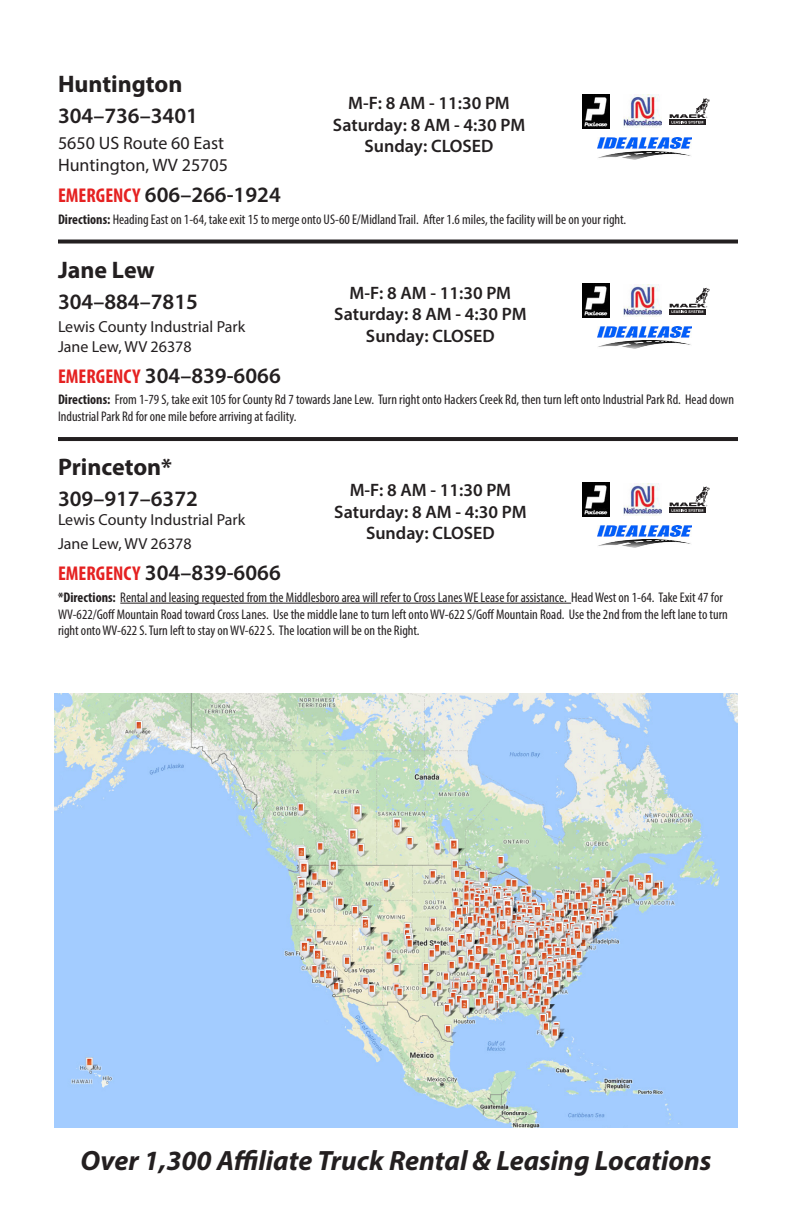
<style>
.page{position:relative;width:792px;height:1224px;background:#fff}
.page>*{position:absolute;margin:0;border:0;box-sizing:border-box;transform-origin:0 0}
.t1{font:italic 700 28px "Myriad Pro";color:#231f20}
.city{font:700 24px "Myriad Pro";color:#231f20}
.phone{font:600 22px "Myriad Pro";color:#231f20}
.days{font:600 18px/21.6px "Myriad Pro";color:#231f20;text-align:center}
.address{font:18px "Myriad Pro";color:#231f20}
.phone-2{font:16px "Myriad Pro";color:#231f20}
.directions{font:condensed 14px/16.8px "Myriad Pro";color:#231f20}
.s1{font-weight:700;font-stretch:condensed;font-size:20px;color:#e52121}
.s2{font-weight:700}
</style>
<div class="page">
<svg style="left:58px;top:240px;width:680px;height:4px;fill:#231f20"></svg>
<hr style="left:58px;top:437px;width:680px;height:4px;background:#231f20">
<hr style="left:120px;top:603px;width:451px;height:1px;background:#231f20">
<img style="left:54px;top:694px;width:684px;height:434px">
<img style="left:623px;top:95px;width:38px;height:32px">
<img style="left:582px;top:94px;width:27px;height:34px">
<img style="left:597px;top:137px;width:95px;height:22px">
<div style="left:669px;top:119px;width:36px;height:6px;background:#231f20"></div>
<svg style="left:670px;top:98px;width:40px;height:26px"></svg>
<img style="left:623px;top:284px;width:38px;height:33px">
<img style="left:582px;top:284px;width:27px;height:34px">
<img style="left:597px;top:327px;width:95px;height:21px">
<div style="left:669px;top:309px;width:36px;height:5px;background:#231f20"></div>
<svg style="left:670px;top:288px;width:40px;height:25px"></svg>
<img style="left:623px;top:483px;width:38px;height:33px">
<img style="left:582px;top:482px;width:27px;height:34px">
<img style="left:597px;top:525px;width:95px;height:22px">
<div style="left:669px;top:508px;width:36px;height:5px;background:#231f20"></div>
<svg style="left:670px;top:487px;width:40px;height:25px"></svg>
<p class="city" style="left:58px;top:68px;width:126px">Huntington</p>
<p class="phone" style="left:58px;top:102px;width:141px">304–736–3401</p>
<p class="address" style="left:58px;top:132px;width:168px">5650 US Route 60 East</p>
<p class="address" style="left:58px;top:154px;width:171px">Huntington, WV 25705</p>
<p class="phone" style="left:58px;top:181px;width:224px"><span class="s1">EMERGENCY</span> 606–266-1924</p>
<p class="directions" style="left:58px;top:210px;width:570px"><span class="s2">Directions:</span> Heading East on 1-64, take exit 15 to merge onto US-60 E/Midland Trail. After 1.6 miles, the facility will be on your right.</p>
<p class="city" style="left:58px;top:254px;width:98px">Jane Lew</p>
<p class="phone" style="left:58px;top:287px;width:141px">304–884–7815</p>
<p class="phone-2" style="left:58px;top:317px;width:189px">Lewis County Industrial Park</p>
<p class="phone-2" style="left:58px;top:336px;width:135px">Jane Lew, WV 26378</p>
<p class="phone" style="left:58px;top:361px;width:224px"><span class="s1">EMERGENCY</span> 304–839-6066</p>
<p class="directions" style="left:58px;top:391px;width:678px"><span class="s2">Directions:</span> From 1-79 S, take exit 105 for County Rd 7 towards Jane Lew. Turn right onto Hackers Creek Rd, then turn left onto Industrial Park Rd. Head down<br>Industrial Park Rd for one mile before arriving at facility.</p>
<p class="city" style="left:58px;top:451px;width:116px">Princeton*</p>
<p class="phone" style="left:58px;top:485px;width:141px">309–917–6372</p>
<p class="phone-2" style="left:58px;top:510px;width:189px">Lewis County Industrial Park</p>
<p class="phone-2" style="left:58px;top:534px;width:135px">Jane Lew, WV 26378</p>
<p class="phone" style="left:58px;top:559px;width:224px"><span class="s1">EMERGENCY</span> 304–839-6066</p>
<p class="directions" style="left:58px;top:589px;width:671px"><span class="s2">*Directions:</span> Rental and leasing requested from the Middlesboro area will refer to Cross Lanes WE Lease for assistance. Head West on 1-64. Take Exit 47 for<br>WV-622/Goff Mountain Road toward Cross Lanes. Use the middle lane to turn left onto WV-622 S/Goff Mountain Road. Use the 2nd from the left lane to turn right onto WV-622 S. Turn left to stay on WV-622 S. The location will be on the Right.</p>
<p class="days" style="left:348px;top:92px;width:163px">M-F: 8 AM - 11:30 PM</p>
<p class="days" style="left:333px;top:113px;width:194px">Saturday: 8 AM - 4:30 PM<br>Sunday: CLOSED</p>
<p class="days" style="left:350px;top:281px;width:163px">M-F: 8 AM - 11:30 PM</p>
<p class="days" style="left:334px;top:303px;width:194px">Saturday: 8 AM - 4:30 PM<br>Sunday: CLOSED</p>
<p class="days" style="left:350px;top:479px;width:163px">M-F: 8 AM - 11:30 PM</p>
<p class="days" style="left:334px;top:500px;width:194px">Saturday: 8 AM - 4:30 PM<br>Sunday: CLOSED</p>
<p class="t1" style="left:80px;top:1142px;width:633px">Over 1,300 Affiliate Truck Rental &amp; Leasing Locations</p>
</div>
